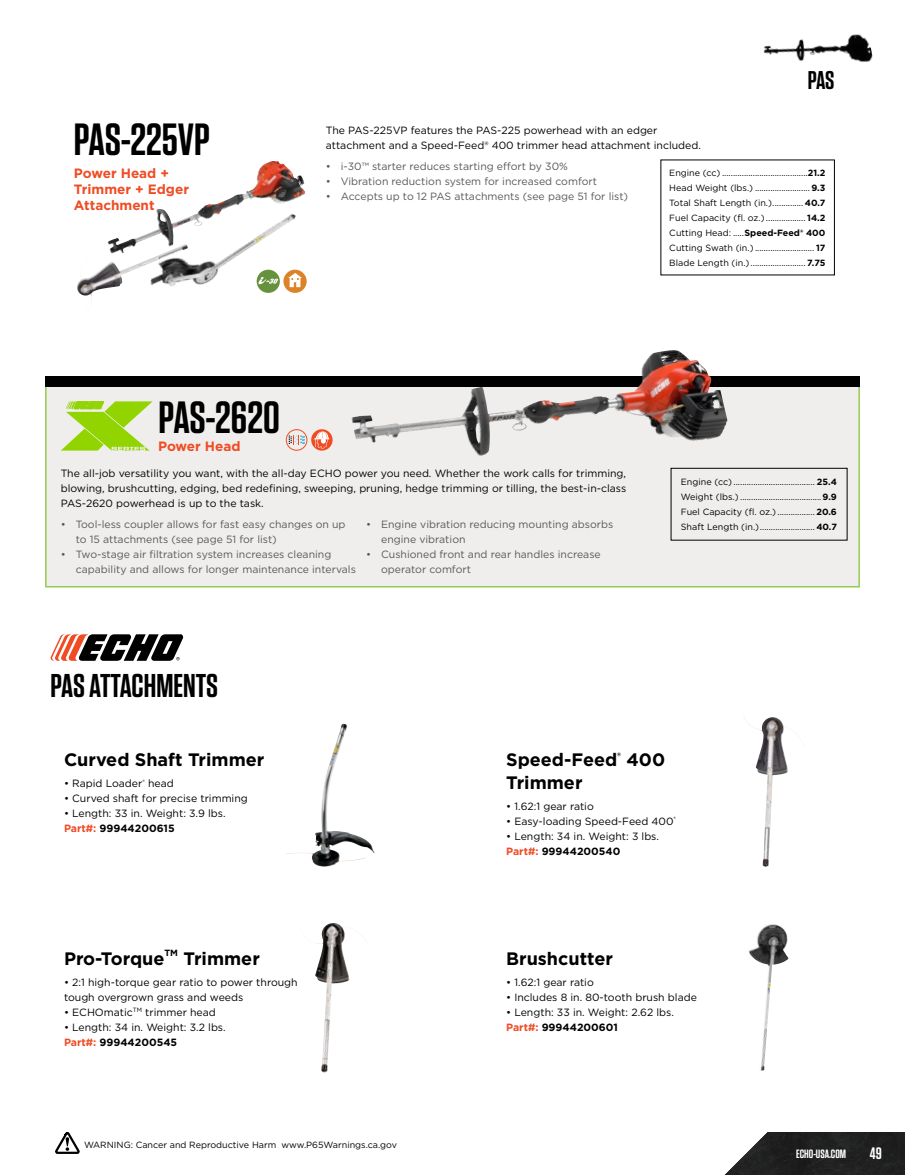
<style>
.page{position:relative;width:905px;height:1175px;background:#fff}
.page>*{position:absolute;margin:0;border:0;box-sizing:border-box;transform-origin:0 0}
.t1{font:600 45px "Tungsten";color:#000}
.t2{font:600 32.85px "Tungsten";color:#000}
.t3{font:600 25.65px "Tungsten";color:#000}
.t4{font:700 18px/22.5px "Gotham";color:#000}
.t5{font:600 16.5px "Tungsten";color:#fff}
.t6{font:700 13.5px/16.2px "Gotham";color:#f04c24}
.t7{font:600 12px "Tungsten";color:#fff}
.t8{font:10.5px/15px "Gotham";color:#000}
.t9{font:10.5px/15px "Gotham";color:#58595b}
.t10{font:9px/15px "Gotham";color:#000;text-align:justify}
.t11{font:700 9px "Gotham";color:#000}
.s1{font-weight:700}
.s2{font-weight:700;color:#f04c24}
</style>
<div class="page">
<img style="left:725px;top:1132px;width:179px;height:42px">
<svg style="left:55px;top:1132px;width:25px;height:22px"></svg>
<svg style="left:51px;top:634px;width:132px;height:27px"></svg>
<img style="left:315px;top:724px;width:27px;height:129px">
<img style="left:744px;top:717px;width:60px;height:150px">
<img style="left:107px;top:161px;width:164px;height:83px">
<img style="left:77px;top:244px;width:72px;height:54px">
<img style="left:149px;top:173px;width:147px;height:120px">
<div style="left:257px;top:270px;width:23px;height:23px;background:#67923d;border-radius:50%"></div>
<svg style="left:258px;top:277px;width:20px;height:7px"></svg>
<svg style="left:283px;top:270px;width:23px;height:23px"></svg>
<svg style="left:288px;top:273px;width:14px;height:14px"></svg>
<div style="left:45px;top:385px;width:814px;height:202px;background:#efeeed;border:2px solid #96ca4f"></div>
<div style="left:45px;top:377px;width:814px;height:10px;background:#000"></div>
<svg style="left:61px;top:401px;width:92px;height:49px"></svg>
<div style="left:671px;top:468px;width:176px;height:72px;border:1px solid #000"></div>
<svg style="left:311px;top:429px;width:21px;height:21px"></svg>
<svg style="left:313px;top:431px;width:16px;height:18px"></svg>
<div style="left:286px;top:429px;width:21px;height:21px;border:1px solid #f04c24;border-radius:50%"></div>
<svg style="left:289px;top:435px;width:16px;height:9px"></svg>
<img style="left:351px;top:350px;width:320px;height:93px">
<img style="left:763px;top:34px;width:110px;height:29px">
<img style="left:301px;top:923px;width:65px;height:149px">
<img style="left:748px;top:924px;width:40px;height:146px">
<h1 class="t1" style="left:74px;top:116px;width:137px">PAS-225VP</h1>
<p class="t6" style="left:74px;top:165px;width:117px">Power Head +<br>Trimmer + Edger<br>Attachment</p>
<p class="t8" style="left:326px;top:122px;width:333px">The PAS-225VP features the PAS-225 powerhead with an edger</p>
<p class="t8" style="left:326px;top:137px;width:377px">attachment and a Speed-Feed® 400 trimmer head attachment included.</p>
<h3 class="t3" style="left:807px;top:66px;width:28px">PAS</h3>
<p class="t9" style="left:326px;top:159px;width:244px">• i-30™ starter reduces starting effort by 30%</p>
<p class="t9" style="left:326px;top:174px;width:273px">• Vibration reduction system for increased comfort</p>
<p class="t9" style="left:326px;top:189px;width:304px">• Accepts up to 12 PAS attachments (see page 51 for list)</p>
<p class="t10" style="left:669px;top:165px;width:157px">Engine (cc) .......................................<span class="s1">21.2<br></span>Head Weight (lbs.) ......................... <span class="s1">9.3<br></span>Total Shaft Length (in.).............. <span class="s1">40.7<br></span>Fuel Capacity (fl. oz.) .................. <span class="s1">14.2<br></span>Cutting Head: .....<span class="s1">Speed-Feed® 400<br></span>Cutting Swath (in.) ........................... <span class="s1">17<br></span>Blade Length (in.) ......................... <span class="s1">7.75</span></p>
<h1 class="t1" style="left:159px;top:393px;width:123px">PAS-2620</h1>
<p class="t6" style="left:158px;top:437px;width:84px">Power Head</p>
<p class="t8" style="left:61px;top:465px;width:567px;text-align:justify">The all-job versatility you want, with the all-day ECHO power you need. Whether the work calls for trimming, blowing, brushcutting, edging, bed redefining, sweeping, pruning, hedge trimming or tilling, the best-in-class PAS-2620 powerhead is up to the task.</p>
<p class="t9" style="left:76px;top:517px;width:271px;text-indent:-15px">• Tool-less coupler allows for fast easy changes on up to 15 attachments (see page 51 for list)</p>
<p class="t9" style="left:76px;top:547px;width:282px;text-indent:-15px">• Two-stage air filtration system increases cleaning capability and allows for longer maintenance intervals</p>
<p class="t9" style="left:381px;top:517px;width:234px;text-indent:-15px">• Engine vibration reducing mounting absorbs engine vibration</p>
<p class="t9" style="left:381px;top:547px;width:221px;text-indent:-15px">• Cushioned front and rear handles increase operator comfort</p>
<h2 class="t2" style="left:51px;top:668px;width:169px">PAS ATTACHMENTS</h2>
<p class="t10" style="left:680px;top:474px;width:157px">Engine (cc) ..................................... <span class="s1">25.4<br></span>Weight (lbs.) .....................................<span class="s1">9.9<br></span>Fuel Capacity (fl. oz.) ................. <span class="s1">20.6<br></span>Shaft Length (in.)......................... <span class="s1">40.7</span></p>
<h3 class="t4" style="left:64px;top:748px;width:202px">Curved Shaft Trimmer</h3>
<p class="t8" style="left:64px;top:776px;width:111px">• Rapid Loader<sup>®</sup> head</p>
<p class="t8" style="left:64px;top:791px;width:185px">• Curved shaft for precise trimming</p>
<p class="t8" style="left:64px;top:806px;width:163px">• Length: 33 in. Weight: 3.9 lbs.<br><span class="s2">Part#:</span> <span class="s1">99944200615</span></p>
<h3 class="t4" style="left:64px;top:947px;width:102px">Pro-Torque</h3>
<p class="t11" style="left:164px;top:946px;width:15px">TM</p>
<h3 class="t4" style="left:183px;top:947px;width:78px">Trimmer</h3>
<p class="t8" style="left:64px;top:974px;width:235px">• 2:1 high-torque gear ratio to power through tough overgrown grass and weeds</p>
<p class="t8" style="left:64px;top:1004px;width:153px">• ECHOmatic<sup>TM</sup> trimmer head</p>
<p class="t8" style="left:64px;top:1019px;width:163px">• Length: 34 in. Weight: 3.2 lbs.<br><span class="s2">Part#:</span> <span class="s1">99944200545</span></p>
<p class="t10" style="left:84px;top:1137px;width:314px">WARNING: Cancer and Reproductive Harm www.P65Warnings.ca.gov</p>
<h3 class="t4" style="left:506px;top:748px;width:160px">Speed-Feed<sup>®</sup> 400<br>Trimmer</h3>
<p class="t8" style="left:506px;top:798px;width:89px">• 1.62:1 gear ratio</p>
<p class="t8" style="left:506px;top:813px;width:171px">• Easy-loading Speed-Feed 400<sup>®</sup></p>
<p class="t8" style="left:506px;top:828px;width:154px">• Length: 34 in. Weight: 3 lbs.<br><span class="s2">Part#:</span> <span class="s1">99944200540</span></p>
<h3 class="t4" style="left:506px;top:947px;width:108px">Brushcutter</h3>
<p class="t8" style="left:506px;top:974px;width:89px">• 1.62:1 gear ratio</p>
<p class="t8" style="left:506px;top:989px;width:192px">• Includes 8 in. 80-tooth brush blade</p>
<p class="t8" style="left:506px;top:1004px;width:169px">• Length: 33 in. Weight: 2.62 lbs.<br><span class="s2">Part#:</span> <span class="s1">99944200601</span></p>
<p class="t7" style="left:796px;top:1147px;width:51px">ECHO-USA.COM</p>
<h3 class="t5" style="left:869px;top:1144px;width:13px">49</h3>
</div>
